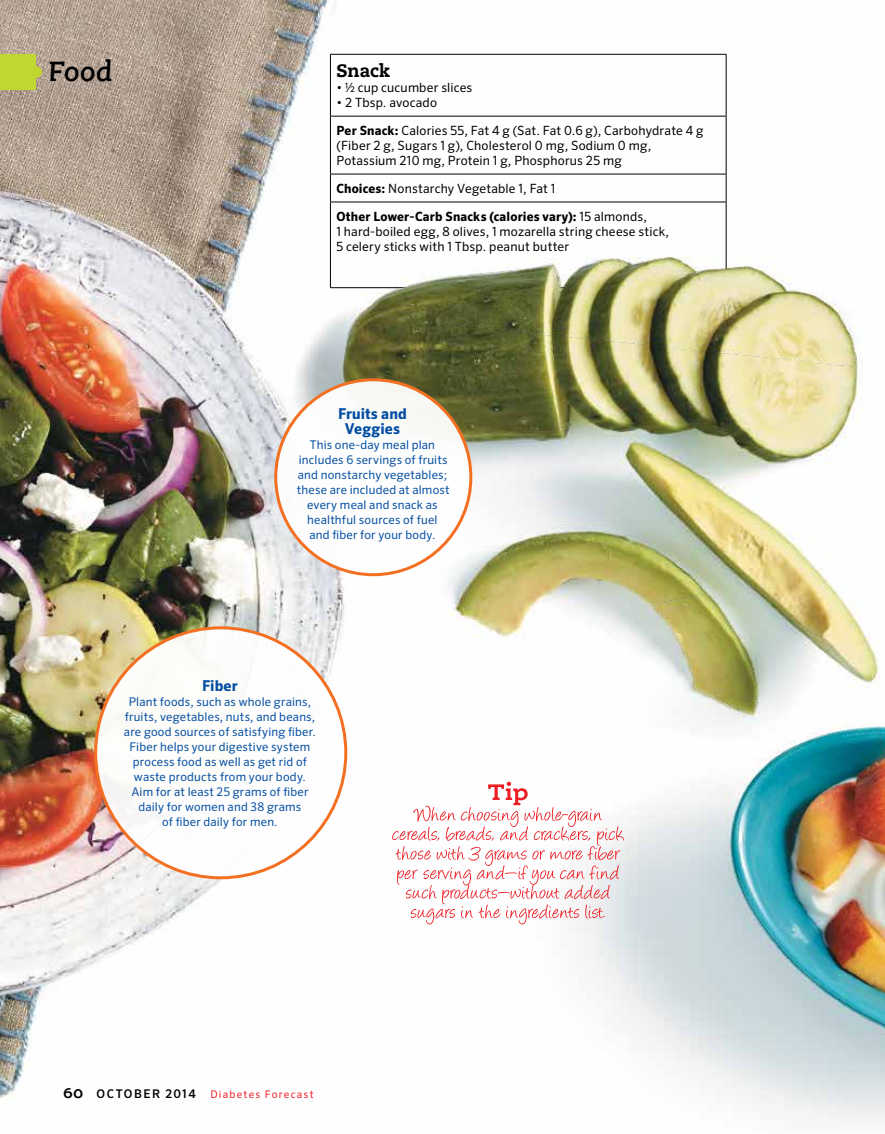
<style>
.page{position:relative;width:885px;height:1134px;background:#fff}
.page>*{position:absolute;margin:0;border:0;box-sizing:border-box;transform-origin:0 0}
.t1{font:italic 600 30px "Ernestine OT";color:#000}
.t2{font:800 18px "Caecilia LT Std";letter-spacing:-.005em;color:#000}
.t3{font:700 15px/15px "Sero OT";letter-spacing:.005em;color:#034ea2;text-align:center}
.t4{font:12.75px/15px "Sero OT";letter-spacing:.015em;color:#000}
.t5{font:700 12.75px/27.9px "Sero OT";letter-spacing:.015em;color:#000}
.t6{font:12px/15px "Sero OT";letter-spacing:.015em;color:#034ea2;text-align:center}
.t7{font:10.5px "Sero OT";letter-spacing:.115em;color:#ed1d24}
.s1{font-weight:700}
.s2{font-weight:400}
.s3{font-family:"Ernestine OT";font-weight:700;font-size:15px;color:#000}
.s4{font-weight:500;font-size:12px;color:#000}
</style>
<div class="page">
<img style="left:0;top:0;width:884px;height:1119px">
<svg style="left:0;top:54px;width:42px;height:36px;background:#bdd13a"></svg>
<hr style="left:330px;top:54px;width:396px;height:1px;background:#000">
<hr style="left:330px;top:55px;width:1px;height:61px;background:#000">
<hr style="left:725px;top:55px;width:1px;height:61px;background:#000">
<hr style="left:330px;top:116px;width:396px;height:1px;background:#000">
<hr style="left:330px;top:116px;width:1px;height:58px;background:#000">
<hr style="left:725px;top:116px;width:1px;height:58px;background:#000">
<hr style="left:330px;top:174px;width:396px;height:1px;background:#000">
<svg style="left:330px;top:174px;width:1px;height:28px"></svg>
<svg style="left:725px;top:174px;width:1px;height:28px"></svg>
<hr style="left:330px;top:202px;width:396px;height:1px;background:#000">
<hr style="left:330px;top:202px;width:1px;height:85px;background:#000">
<hr style="left:725px;top:202px;width:1px;height:85px;background:#000">
<img style="left:0;top:254px;width:884px;height:824px">
<svg style="left:392px;top:782px;width:231px;height:142px"></svg>
<div style="left:276px;top:380px;width:194px;height:195px;background:#fff;border-radius:50%"></div>
<h1 class="t1" style="left:48px;top:54px;width:66px">Food</h1>
<h2 class="t2" style="left:336px;top:60px;width:55px">Snack</h2>
<p class="t4" style="left:336px;top:80px;width:137px">• ½ cup cucumber slices</p>
<p class="t4" style="left:336px;top:89px;width:368px;line-height:27.9px">• 2 Tbsp. avocado<br><span class="s1">Per Snack:</span> Calories 55, Fat 4 g (Sat. Fat 0.6 g), Carbohydrate 4 g</p>
<p class="t4" style="left:336px;top:138px;width:316px">(Fiber 2 g, Sugars 1 g), Cholesterol 0 mg, Sodium 0 mg,<br>Potassium 210 mg, Protein 1 g, Phosphorus 25 mg</p>
<p class="t5" style="left:336px;top:175px;width:312px">Choices: <span class="s2">Nonstarchy Vegetable 1, Fat 1<br></span>Other Lower-Carb Snacks (calories vary): <span class="s2">15 almonds,</span></p>
<p class="t4" style="left:336px;top:224px;width:334px">1 hard-boiled egg, 8 olives, 1 mozarella string cheese stick,<br>5 celery sticks with 1 Tbsp. peanut butter</p>
<p class="t3" style="left:338px;top:407px;width:70px">Fruits and<br>Veggies</p>
<p class="t6" style="left:297px;top:437px;width:154px">This one-day meal plan includes 6 servings of fruits and nonstarchy vegetables; these are included at almost every meal and snack as healthful sources of fuel and fiber for your body.</p>
<p class="t3" style="left:202px;top:679px;width:37px">Fiber</p>
<p class="t6" style="left:124px;top:694px;width:193px">Plant foods, such as whole grains, fruits, vegetables, nuts, and beans, are good sources of satisfying fiber.<br>Fiber helps your digestive system process food as well as get rid of waste products from your body.<br>Aim for at least 25 grams of fiber daily for women and 38 grams<br>of fiber daily for men.</p>
<p class="t7" style="left:63px;top:1088px;width:252px"><span class="s3">60</span> <span class="s4">OCTOBER 2014</span> Diabetes Forecast</p>
</div>
